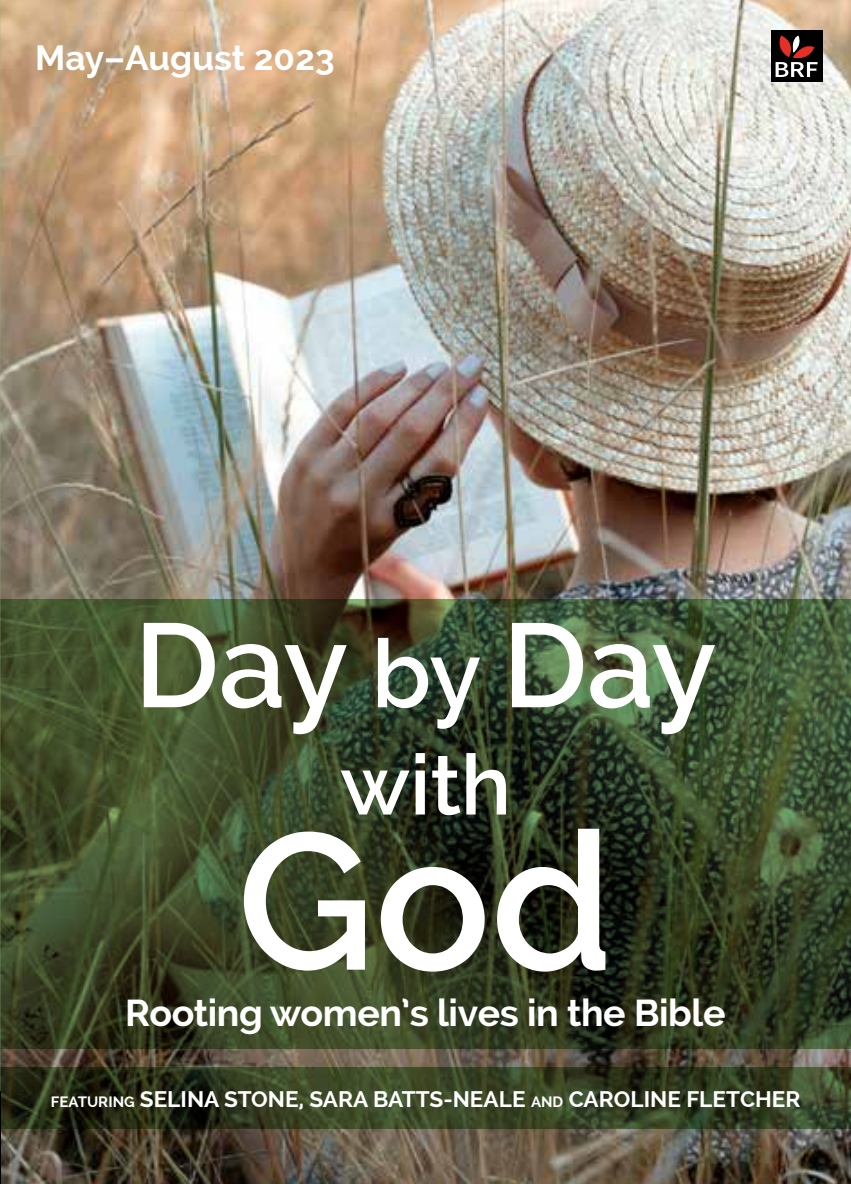
<style>
.page{position:relative;width:851px;height:1184px;background:#fff}
.page>*{position:absolute;margin:0;border:0;box-sizing:border-box;transform-origin:0 0}
.t1{font:600 193px "Raleway";color:#fff}
.t2{font:600 118.75px "Raleway";letter-spacing:-.015em;color:#fff}
.t3{font:600 84.25px "Raleway";color:#fff}
.t4{font:700 37.5px "Raleway";letter-spacing:-.01em;color:#fff}
.t5{font:700 35px "Raleway";color:#fff}
.t6{font:700 22.5px "Raleway";color:#fff}
.s1{font-size:95px}
.s2{font-size:15px}
</style>
<div class="page">
<img style="left:0;top:0;width:850px;height:1183px">
<svg style="left:0;top:599px;width:850px;height:449px"></svg>
<svg style="left:0;top:1067px;width:850px;height:61px"></svg>
<div style="left:770px;top:30px;width:52px;height:52px;background:#000"></div>
<svg style="left:775px;top:36px;width:42px;height:41px"></svg>
<h3 class="t5" style="left:35px;top:38px;width:301px">May–August 2023</h3>
<h2 class="t2" style="left:134px;top:597px;width:584px">Day <span class="s1">by</span> Day</h2>
<h3 class="t3" style="left:340px;top:736px;width:172px">with</h3>
<h1 class="t1" style="left:237px;top:790px;width:379px">God</h1>
<h3 class="t4" style="left:125px;top:991px;width:601px">Rooting women’s lives in the Bible</h3>
<p class="t6" style="left:51px;top:1085px;width:751px"><span class="s2">FEATURING</span> SELINA STONE, SARA BATTS-NEALE <span class="s2">AND</span> CAROLINE FLETCHER</p>
</div>
